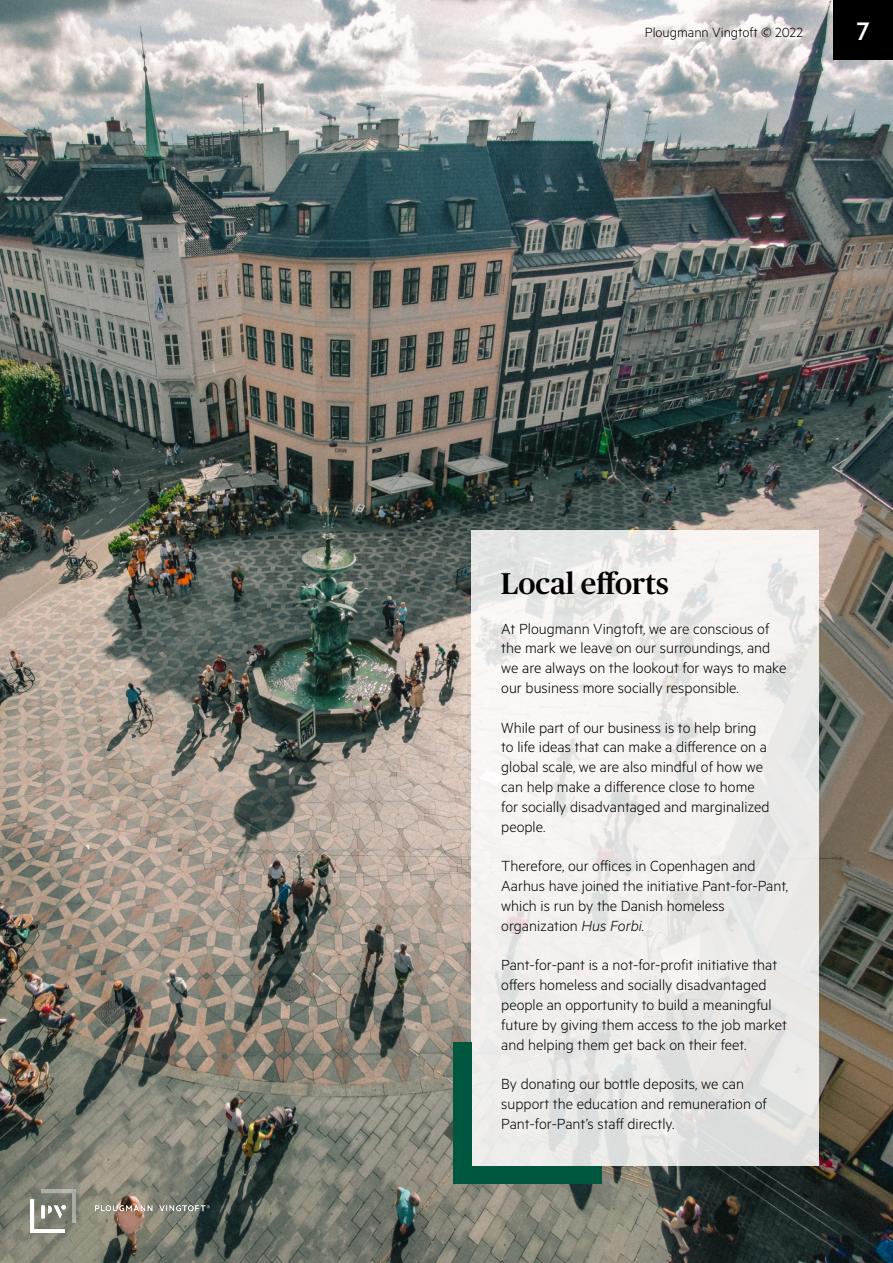
<style>
.page{position:relative;width:893px;height:1263px;background:#fff}
.page>*{position:absolute;margin:0;border:0;box-sizing:border-box;transform-origin:0 0}
.t1{font:500 30px "Publico Headline";letter-spacing:.005em;color:#000}
.t2{font:500 28.5px "Metric";color:#fff}
.t3{font:300 16.5px/19.8px "Metric";color:#000}
.t4{font:300 15px "Metric";color:#000}
.s1{font-style:italic}
</style>
<div class="page">
<img style="left:0;top:0;width:893px;height:1263px">
<svg style="left:471px;top:531px;width:348px;height:635px;fill:#efeeec"></svg>
<div style="left:453px;top:1042px;width:18px;height:142px;background:#00573f"></div>
<div style="left:455px;top:1166px;width:146px;height:18px;background:#00573f"></div>
<div style="left:833px;top:0;width:60px;height:59px;background:#000"></div>
<img style="left:30px;top:1189px;width:179px;height:44px">
<p class="t4" style="left:645px;top:23px;width:160px">Plougmann Vingtoft © 2022</p>
<p class="t2" style="left:857px;top:14px;width:14px">7</p>
<p class="t1" style="left:501px;top:562px;width:170px">Local efforts</p>
<p class="t3" style="left:501px;top:618px;width:287px">At Plougmann Vingtoft, we are conscious of the mark we leave on our surroundings, and we are always on the lookout for ways to make our business more socially responsible.</p>
<p class="t3" style="left:501px;top:717px;width:270px">While part of our business is to help bring to life ideas that can make a difference on a global scale, we are also mindful of how we can help make a difference close to home for socially disadvantaged and marginalized people.</p>
<p class="t3" style="left:501px;top:855px;width:289px">Therefore, our offices in Copenhagen and Aarhus have joined the initiative Pant-for-Pant, which is run by the Danish homeless organization <span class="s1">Hus Forbi.</span></p>
<p class="t3" style="left:501px;top:954px;width:287px">Pant-for-pant is a not-for-profit initiative that offers homeless and socially disadvantaged people an opportunity to build a meaningful future by giving them access to the job market and helping them get back on their feet.</p>
<p class="t3" style="left:501px;top:1073px;width:267px">By donating our bottle deposits, we can support the education and remuneration of<br>Pant-for-Pant’s staff directly.</p>
</div>
